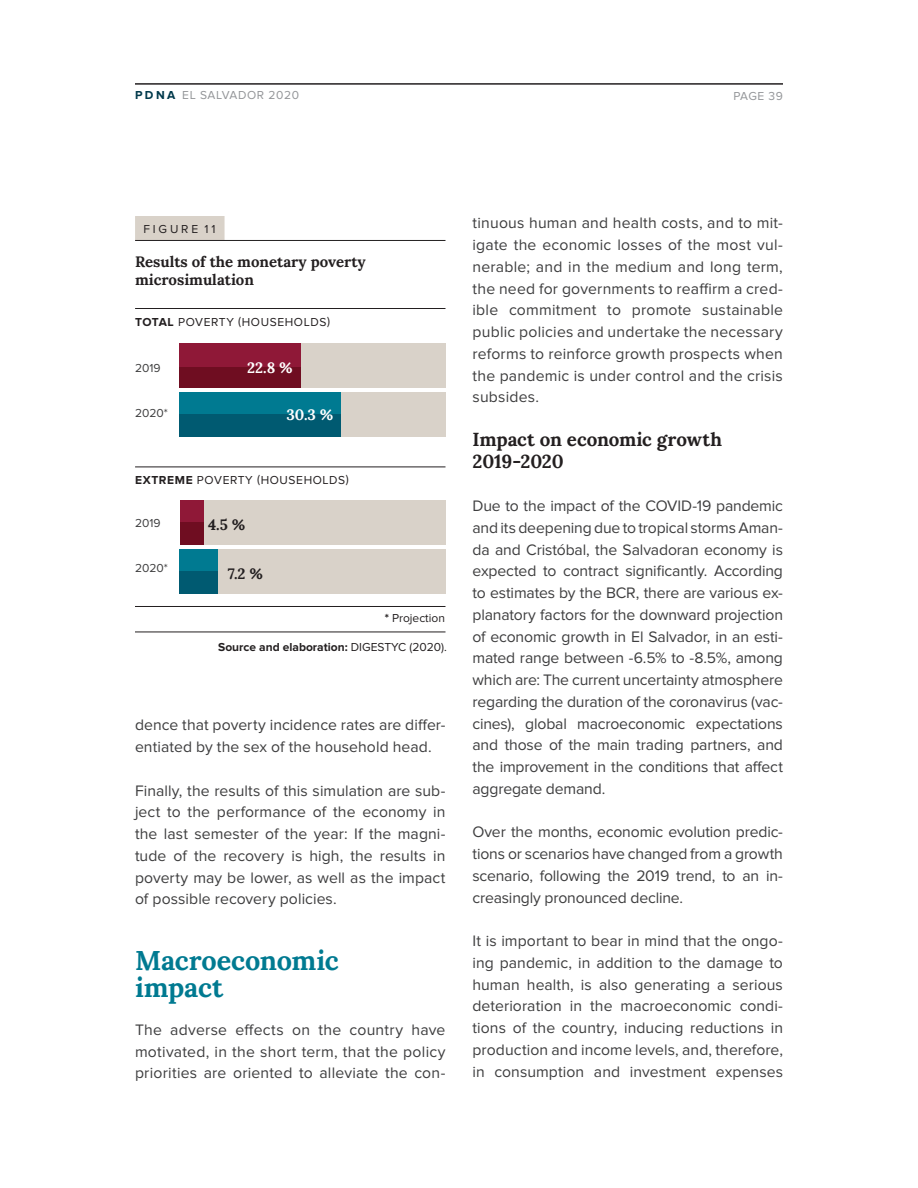
<style>
.page{position:relative;width:918px;height:1188px;background:#fff}
.page>*{position:absolute;margin:0;border:0;box-sizing:border-box;transform-origin:0 0}
.t1{font:700 27px/27px "Lora";letter-spacing:-.005em;color:#007a91}
.t2{font:700 18.75px/21.8px "Lora";letter-spacing:-.01em;color:#231f20}
.t3{font:15.75px/21.8px "Proxima Nova";letter-spacing:.005em;color:#3e3e3f;text-align:justify}
.t4{font:700 15px/18px "Lora";color:#231f20}
.t5{font:700 15px "Lora";color:#fff}
.t6{font:12px "Proxima Nova";letter-spacing:.05em;color:#231f20}
.t7{font:700 12px "Proxima Nova";letter-spacing:.05em;color:#231f20}
.t8{font:12px "Proxima Nova";letter-spacing:.05em;color:#939598}
.t9{font:12px "Proxima Nova";color:#3e3e3f}
.s1{font-weight:700;color:#00394b}
.s2{font-weight:700}
.s3{font-weight:400}
</style>
<div class="page">
<div style="left:180px;top:550px;width:266px;height:44px;background:#d9d2c9"></div>
<div style="left:180px;top:501px;width:266px;height:44px;background:#d9d2c9"></div>
<div style="left:180px;top:393px;width:266px;height:44px;background:#d9d2c9"></div>
<div style="left:180px;top:344px;width:266px;height:44px;background:#d9d2c9"></div>
<div style="left:135px;top:216px;width:90px;height:24px;background:#d9d2c9"></div>
<hr style="left:135px;top:240px;width:311px;height:1px;background:#231f20">
<div style="left:180px;top:393px;width:161px;height:44px;background:#007a91"></div>
<div style="left:180px;top:415px;width:161px;height:22px;background:#005a71"></div>
<div style="left:180px;top:550px;width:38px;height:44px;background:#007a91"></div>
<div style="left:180px;top:572px;width:38px;height:22px;background:#005a71"></div>
<div style="left:180px;top:344px;width:121px;height:44px;background:#8f1837"></div>
<div style="left:180px;top:367px;width:121px;height:21px;background:#6f0d21"></div>
<div style="left:180px;top:501px;width:24px;height:44px;background:#8f1837"></div>
<div style="left:180px;top:523px;width:24px;height:22px;background:#6f0d21"></div>
<hr style="left:135px;top:308px;width:311px;height:1px;background:#231f20">
<hr style="left:135px;top:467px;width:311px;height:1px;background:#231f20">
<hr style="left:135px;top:606px;width:311px;height:1px;background:#231f20">
<hr style="left:135px;top:632px;width:311px;height:1px;background:#231f20">
<hr style="left:135px;top:83px;width:648px;height:2px;background:#231f20">
<p class="t8" style="left:135px;top:88px;width:166px"><span class="s1">p dna</span> el salvador 2020</p>
<p class="t8" style="left:734px;top:89px;width:9px">page</p>
<p class="t8" style="left:769px;top:89px;width:16px">39</p>
<p class="t6" style="left:144px;top:222px;width:26px">f igure</p>
<p class="t6" style="left:205px;top:222px;width:12px">11</p>
<p class="t4" style="left:135px;top:252px;width:232px">Results of the monetary poverty microsimulation</p>
<p class="t6" style="left:135px;top:315px;width:77px"><span class="s2">Total</span> Poverty</p>
<p class="t6" style="left:238px;top:315px;width:32px">(Househ</p>
<p class="t6" style="left:294px;top:315px;width:38px">olds)</p>
<p class="t9" style="left:135px;top:361px;width:27px">2019</p>
<p class="t5" style="left:247px;top:358px;width:47px">22.8 %</p>
<p class="t9" style="left:135px;top:406px;width:34px">2020*</p>
<p class="t5" style="left:286px;top:405px;width:49px">30.3 %</p>
<p class="t7" style="left:135px;top:473px;width:96px">Extreme <span class="s3">Poverty</span></p>
<p class="t6" style="left:257px;top:473px;width:32px">(Househ</p>
<p class="t6" style="left:313px;top:473px;width:38px">olds)</p>
<p class="t9" style="left:135px;top:516px;width:27px">2019</p>
<p class="t9" style="left:135px;top:561px;width:34px">2020*</p>
<p class="t4" style="left:208px;top:515px;width:39px">4.5 %</p>
<p class="t4" style="left:228px;top:565px;width:37px">7.2 %</p>
<p class="t6" style="left:385px;top:611px;width:62px"><span class="s2">*</span> Projection</p>
<p class="t7" style="left:218px;top:640px;width:230px">Source and elaboration: <span class="s3">DI GESTYC (2020).</span></p>
<p class="t3" style="left:135px;top:714px;width:312px">dence that poverty incidence rates are differ&shy;entiated by the sex of the household head.</p>
<p class="t3" style="left:135px;top:780px;width:312px">Finally, the results of this simulation are sub&shy;ject to the performance of the economy in the last semester of the year: If the magni&shy;tude of the recovery is high, the results in poverty may be lower, as well as the impact of possible recovery policies.</p>
<h1 class="t1" style="left:135px;top:947px;width:205px">Macroeconomic impact</h1>
<p class="t3" style="left:135px;top:1019px;width:312px">The adverse effects on the country have motivated, in the short term, that the policy priorities are oriented to alleviate the con-</p>
<p class="t3" style="left:472px;top:213px;width:312px">tinuous human and health costs, and to mit&shy;igate the economic losses of the most vul&shy;nerable; and in the medium and long term, the need for governments to reaffirm a cred&shy;ible commitment to promote sustainable public policies and undertake the necessary reforms to reinforce growth prospects when the pandemic is under control and the crisis subsides.</p>
<p class="t2" style="left:472px;top:428px;width:251px">Impact on economic growth<br>2019-2020</p>
<p class="t3" style="left:472px;top:495px;width:183px">Due to the impact of the COVID</p>
<p class="t3" style="left:472px;top:495px;width:312px;text-indent:220px">-19 pandemic and its deepening due to tropical storms Aman&shy;da and Cristóbal, the Salvadoran economy is expected to contract significantly. According to estimates by the BCR, there are various ex&shy;planatory factors for the downward projection of economic growth in El Salvador, in an esti&shy;mated range between -6.5% to -8.5%, among which are: The current uncertainty atmosphere regarding the duration of the coronavirus (vac&shy;cines), global macroeconomic expectations and those of the main trading partners, and the improvement in the conditions that affect aggregate demand.</p>
<p class="t3" style="left:473px;top:822px;width:312px">Over the months, economic evolution predic&shy;tions or scenarios have changed from a growth scenario, following the 2019 trend, to an in&shy;creasingly pronounced decline.</p>
<p class="t3" style="left:473px;top:930px;width:312px">It is important to bear in mind that the ongo&shy;ing pandemic, in addition to the damage to human health, is also generating a serious deterioration in the macroeconomic condi&shy;tions of the country, inducing reductions in production and income levels, and, therefore, in consumption and investment expenses</p>
</div>
